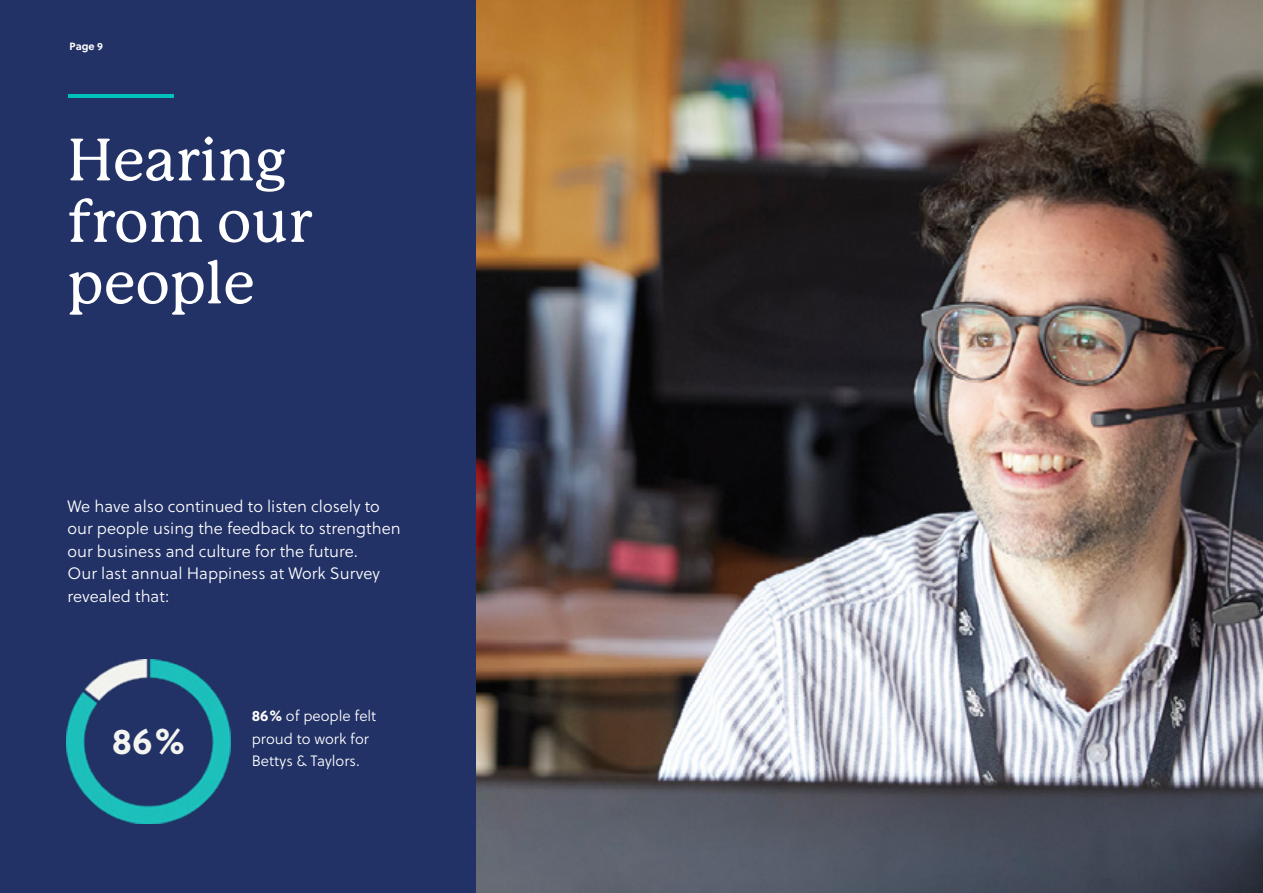
<style>
.page{position:relative;width:1263px;height:893px;background:#fff}
.page>*{position:absolute;margin:0;border:0;box-sizing:border-box;transform-origin:0 0}
.t1{font:500 58.5px/61.5px "P22 Mackinac Pro";color:#fff}
.t2{font:700 36px "Soleil";color:#f4f4f0}
.t3{font:300 16.5px/22.5px "Soleil";color:#fff}
.t4{font:300 15px/22.5px "Soleil";color:#fff}
.t5{font:700 10.5px "Soleil";color:#fff}
.s1{font-weight:700}
</style>
<div class="page">
<img style="left:475px;top:0;width:788px;height:893px">
<div style="left:0;top:0;width:475px;height:893px;background:#233266"></div>
<img style="left:66px;top:659px;width:165px;height:165px">
<hr style="left:68px;top:94px;width:106px;height:4px;background:#00c1bc">
<p class="t5" style="left:70px;top:39px;width:35px">Page 9</p>
<h1 class="t1" style="left:68px;top:130px;width:246px">Hearing from our people</h1>
<p class="t3" style="left:68px;top:495px;width:335px">We have also continued to listen closely to our people using the feedback to strengthen our business and culture for the future.<br>Our last annual Happiness at Work Survey revealed that:</p>
<h2 class="t2" style="left:112px;top:713px;width:75px">86%</h2>
<p class="t4" style="left:252px;top:705px;width:126px"><span class="s1">86%</span> of people felt proud to work for<br>Bettys &amp; Taylors.</p>
</div>
